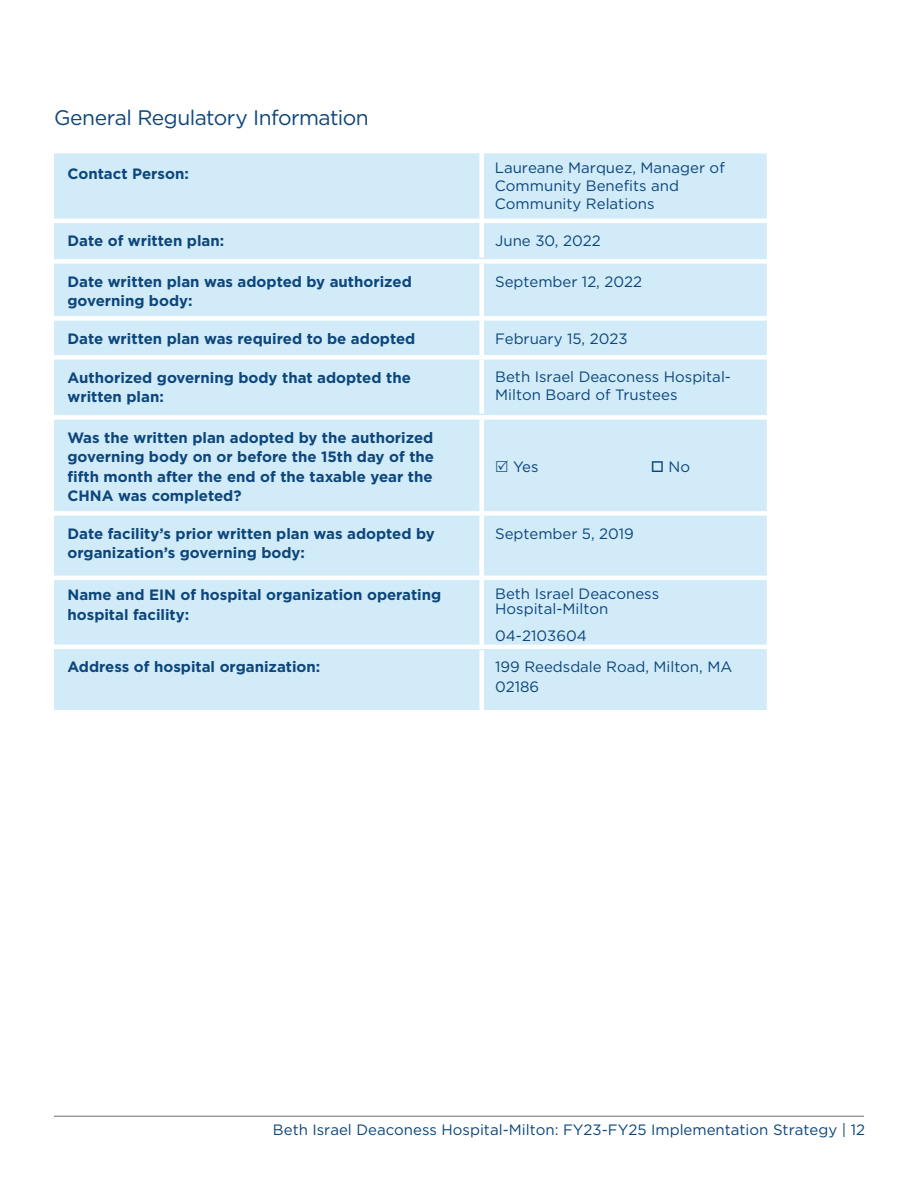
<style>
.page{position:relative;width:918px;height:1188px;background:#fff}
.page>*{position:absolute;margin:0;border:0;box-sizing:border-box;transform-origin:0 0}
.t1{font:21px "Gotham";letter-spacing:-.025em;color:#0d467b}
.t2{font:700 15px/19.5px "Gotham";color:#0d467b}
.t3{font:15px/18px "Gotham";color:#0d467b}
</style>
<div class="page">
<hr style="left:54px;top:1116px;width:810px;height:1px;background:#6c6d70">
<div style="left:54px;top:153px;width:713px;height:557px;background:#d1ebf9"></div>
<svg style="left:478px;top:153px;width:7px;height:66px"></svg>
<hr style="left:54px;top:219px;width:428px;height:4px;background:#fff">
<hr style="left:482px;top:219px;width:285px;height:4px;background:#fff">
<div style="left:479px;top:223px;width:5px;height:35px;background:#fff"></div>
<div style="left:54px;top:259px;width:428px;height:5px;background:#fff"></div>
<div style="left:482px;top:259px;width:285px;height:5px;background:#fff"></div>
<div style="left:479px;top:264px;width:5px;height:54px;background:#fff"></div>
<div style="left:54px;top:316px;width:428px;height:5px;background:#fff"></div>
<div style="left:482px;top:316px;width:285px;height:5px;background:#fff"></div>
<div style="left:479px;top:321px;width:5px;height:34px;background:#fff"></div>
<div style="left:54px;top:355px;width:428px;height:5px;background:#fff"></div>
<div style="left:482px;top:355px;width:285px;height:5px;background:#fff"></div>
<div style="left:479px;top:360px;width:5px;height:54px;background:#fff"></div>
<div style="left:54px;top:415px;width:428px;height:5px;background:#fff"></div>
<div style="left:482px;top:415px;width:285px;height:5px;background:#fff"></div>
<div style="left:479px;top:420px;width:5px;height:93px;background:#fff"></div>
<div style="left:54px;top:511px;width:428px;height:5px;background:#fff"></div>
<div style="left:482px;top:511px;width:285px;height:5px;background:#fff"></div>
<div style="left:479px;top:516px;width:5px;height:54px;background:#fff"></div>
<hr style="left:54px;top:576px;width:428px;height:4px;background:#fff">
<hr style="left:482px;top:576px;width:285px;height:4px;background:#fff">
<div style="left:479px;top:561px;width:5px;height:85px;background:#fff"></div>
<hr style="left:54px;top:645px;width:428px;height:4px;background:#fff">
<hr style="left:482px;top:645px;width:285px;height:4px;background:#fff">
<div style="left:479px;top:650px;width:5px;height:85px;background:#fff"></div>
<svg style="left:496px;top:460px;width:12px;height:12px"></svg>
<h1 class="t1" style="left:54px;top:104px;width:316px">General Regulatory Information</h1>
<p class="t2" style="left:68px;top:164px;width:123px">Contact Person:</p>
<p class="t3" style="left:495px;top:158px;width:232px">Laureane Marquez, Manager of<br>Community Benefits and<br>Community Relations</p>
<p class="t2" style="left:68px;top:231px;width:158px">Date of written plan:</p>
<p class="t3" style="left:495px;top:232px;width:107px">June 30, 2022</p>
<p class="t2" style="left:68px;top:272px;width:346px">Date written plan was adopted by authorized governing body:</p>
<p class="t3" style="left:495px;top:272px;width:148px">September 12, 2022</p>
<p class="t2" style="left:68px;top:329px;width:349px">Date written plan was required to be adopted</p>
<p class="t3" style="left:495px;top:329px;width:134px">February 15, 2023</p>
<p class="t2" style="left:68px;top:368px;width:345px">Authorized governing body that adopted the written plan:</p>
<p class="t3" style="left:495px;top:368px;width:237px">Beth Israel Deaconess Hospital-<br>Milton Board of Trustees</p>
<p class="t2" style="left:68px;top:428px;width:368px;text-align:justify">Was the written plan adopted by the authorized governing body on or before the 15th day of the fifth month after the end of the taxable year the CHNA was completed?</p>
<p class="t3" style="left:513px;top:457px;width:27px">Yes</p>
<p class="t3" style="left:651px;top:457px;width:41px">□ No</p>
<p class="t2" style="left:67px;top:524px;width:369px">Date facility’s prior written plan was adopted by organization’s governing body:</p>
<p class="t3" style="left:495px;top:524px;width:140px">September 5, 2019</p>
<p class="t2" style="left:67px;top:585px;width:375px">Name and EIN of hospital organization operating hospital facility:</p>
<p class="t3" style="left:495px;top:586px;width:166px;line-height:15px">Beth Israel Deaconess<br>Hospital-Milton</p>
<p class="t3" style="left:495px;top:626px;width:93px">04-2103604</p>
<p class="t2" style="left:68px;top:657px;width:254px">Address of hospital organization:</p>
<p class="t3" style="left:495px;top:657px;width:239px;line-height:19.5px">199 Reedsdale Road, Milton, MA<br>02186</p>
<p class="t3" style="left:273px;top:1121px;width:594px">Beth Israel Deaconess Hospital-Milton: FY23-FY25 Implementation Strategy | 12</p>
</div>
